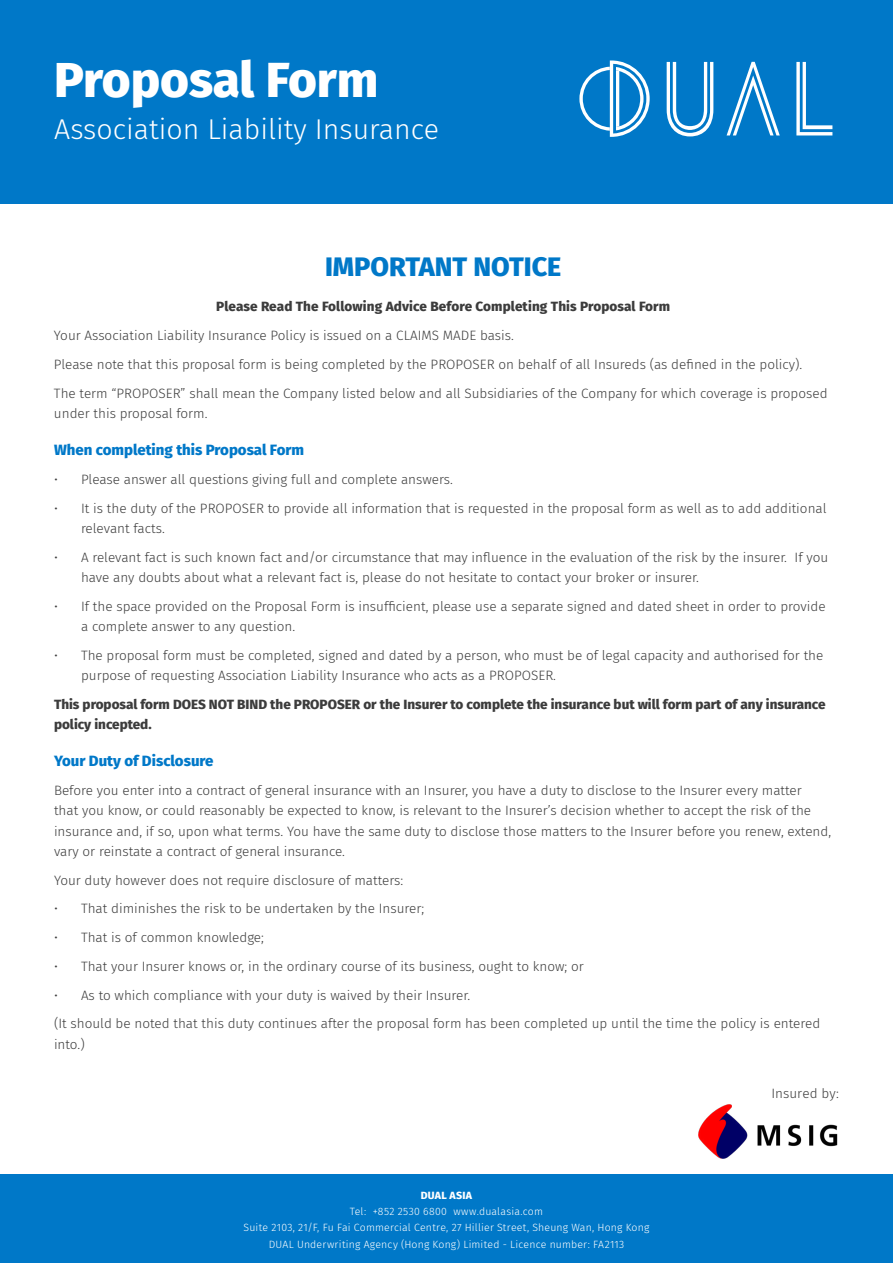
<style>
.page{position:relative;width:893px;height:1263px;background:#fff}
.page>*{position:absolute;margin:0;border:0;box-sizing:border-box;transform-origin:0 0}
.t1{font:800 49.5px "Fira Sans";letter-spacing:-.005em;color:#fff}
.t2{font:300 28.5px "Fira Sans";color:#fff}
.t3{font:800 27px "Fira Sans";color:#0078c8}
.t4{font:800 15px "Fira Sans";color:#0078c8}
.t5{font:300 13.5px/20.2px "Fira Sans";color:#3c3c3c}
.t6{font:800 13.5px/20.2px "Fira Sans";color:#3c3c3c}
.t7{font:300 10.5px/16.2px "Fira Sans";letter-spacing:.015em;color:#fff;text-align:center}
.t8{font:800 10.5px "Fira Sans";letter-spacing:.025em;color:#fff}
</style>
<div class="page">
<div style="left:0;top:0;width:893px;height:203px;background:#0078c8"></div>
<svg style="left:796px;top:62px;width:36px;height:73px"></svg>
<svg style="left:667px;top:62px;width:46px;height:74px"></svg>
<svg style="left:727px;top:62px;width:53px;height:73px"></svg>
<svg style="left:579px;top:60px;width:71px;height:77px"></svg>
<img style="left:699px;top:1105px;width:139px;height:54px">
<div style="left:0;top:1174px;width:893px;height:89px;background:#0078c8"></div>
<h1 class="t1" style="left:54px;top:37px;width:326px">Proposal Form</h1>
<h2 class="t2" style="left:54px;top:109px;width:386px">Association Liability Insurance</h2>
<h3 class="t3" style="left:325px;top:243px;width:238px">IMPORTANT NOTICE</h3>
<p class="t6" style="left:216px;top:295px;width:455px">Please Read The Following Advice Before Completing This Proposal Form</p>
<p class="t5" style="left:54px;top:321px;width:775px;line-height:28.8px">Your Association Liability Insurance Policy is issued on a CLAIMS MADE basis.<br>Please note that this proposal form is being completed by the PROPOSER on behalf of all Insureds (as defined in the policy).<br>The term “PROPOSER” shall mean the Company listed below and all Subsidiaries of the Company for which coverage is proposed</p>
<p class="t5" style="left:54px;top:403px;width:155px">under this proposal form.</p>
<p class="t4" style="left:54px;top:437px;width:252px">When completing this Proposal Form</p>
<p class="t5" style="left:54px;top:469px;width:400px">• Please answer all questions giving full and complete answers.</p>
<p class="t5" style="left:81px;top:498px;width:747px;text-indent:-27px">• It is the duty of the PROPOSER to provide all information that is requested in the proposal form as well as to add additional relevant facts.</p>
<p class="t5" style="left:81px;top:547px;width:749px;text-indent:-27px">• A relevant fact is such known fact and/or circumstance that may influence in the evaluation of the risk by the insurer. If you have any doubts about what a relevant fact is, please do not hesitate to contact your broker or insurer.</p>
<p class="t5" style="left:81px;top:596px;width:746px;text-indent:-27px">• If the space provided on the Proposal Form is insufficient, please use a separate signed and dated sheet in order to provide a complete answer to any question.</p>
<p class="t5" style="left:81px;top:645px;width:744px;text-indent:-27px">• The proposal form must be completed, signed and dated by a person, who must be of legal capacity and authorised for the purpose of requesting Association Liability Insurance who acts as a PROPOSER.</p>
<p class="t6" style="left:54px;top:693px;width:773px">This proposal form DOES NOT BIND the PROPOSER or the Insurer to complete the insurance but will form part of any insurance policy incepted.</p>
<p class="t4" style="left:54px;top:748px;width:161px">Your Duty of Disclosure</p>
<p class="t5" style="left:54px;top:780px;width:779px">Before you enter into a contract of general insurance with an Insurer, you have a duty to disclose to the Insurer every matter<br>that you know, or could reasonably be expected to know, is relevant to the Insurer’s decision whether to accept the risk of the insurance and, if so, upon what terms. You have the same duty to disclose those matters to the Insurer before you renew, extend, vary or reinstate a contract of general insurance.</p>
<p class="t5" style="left:54px;top:870px;width:351px">Your duty however does not require disclosure of matters:</p>
<p class="t5" style="left:54px;top:898px;width:372px">• That diminishes the risk to be undertaken by the Insurer;</p>
<p class="t5" style="left:54px;top:927px;width:212px">• That is of common knowledge;</p>
<p class="t5" style="left:54px;top:956px;width:531px">• That your Insurer knows or, in the ordinary course of its business, ought to know; or</p>
<p class="t5" style="left:54px;top:980px;width:768px;line-height:28.8px">• As to which compliance with your duty is waived by their Insurer.<br>(It should be noted that this duty continues after the proposal form has been completed up until the time the policy is entered</p>
<p class="t5" style="left:54px;top:1034px;width:32px">into.)</p>
<p class="t8" style="left:421px;top:1186px;width:53px">DUAL ASIA</p>
<p class="t7" style="left:244px;top:1203px;width:407px">Tel: +852 2530 6800 www.dualasia.com<br>Suite 2103, 21/F, Fu Fai Commercial Centre, 27 Hillier Street, Sheung Wan, Hong Kong<br>DUAL Underwriting Agency (Hong Kong) Limited - Licence number: FA2113</p>
<p class="t5" style="left:771px;top:1083px;width:69px">Insured by:</p>
</div>
